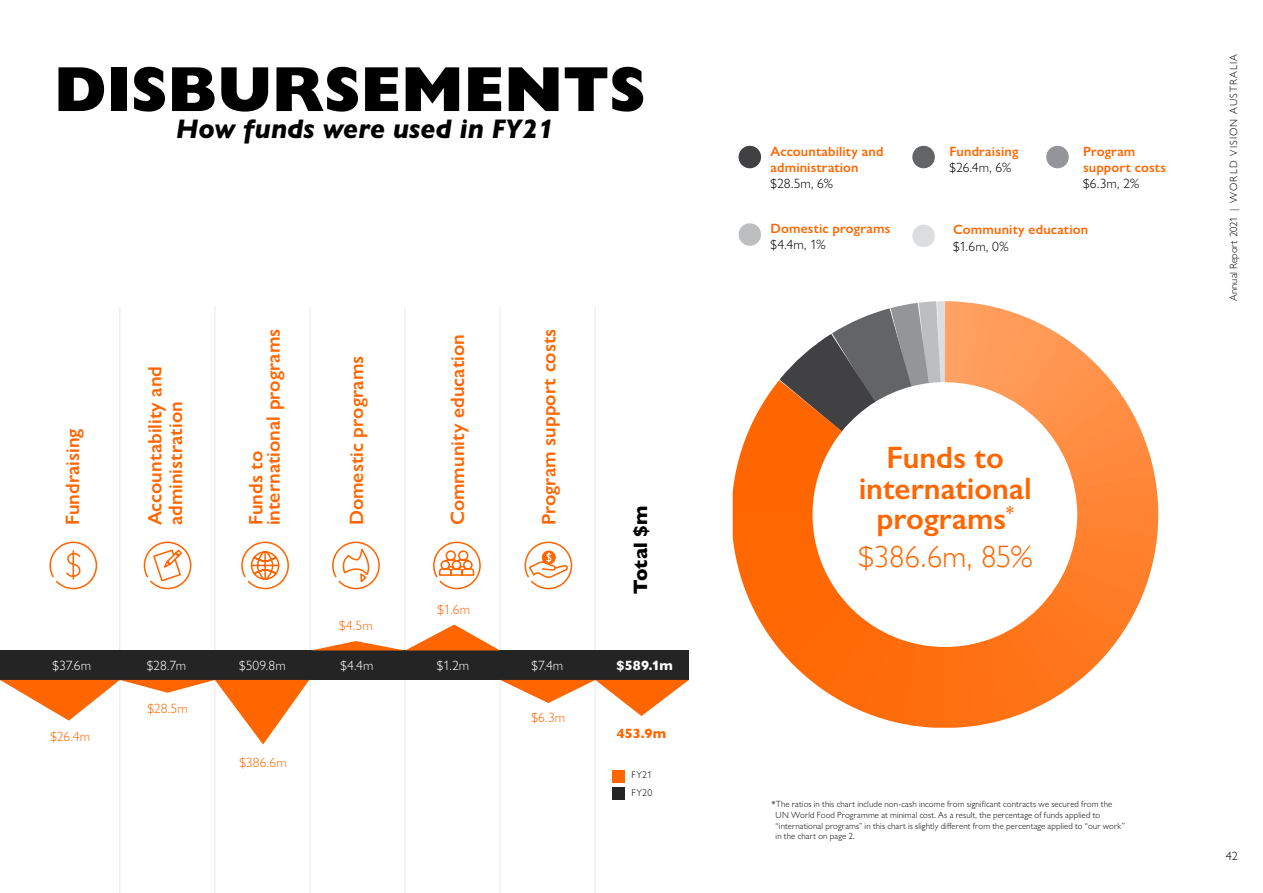
<style>
.page{position:relative;width:1263px;height:893px;background:#fff}
.page>*{position:absolute;margin:0;border:0;box-sizing:border-box;transform-origin:0 0}
.t1{font:800 64.05px "Gill Sans Nova";color:#000}
.t2{font:600 31.05px/30.6px "Gill Sans";color:#f60;text-align:center}
.t3{font:300 31.05px "Gill Sans";color:#f60}
.t4{font:italic 800 27px "Gill Sans Nova";color:#000}
.t5{font:600 19.5px/20.4px "Gill Sans Nova";color:#f60}
.t6{font:800 19.5px "Gill Sans Nova";letter-spacing:.01em;color:#000}
.t7{font:600 13.5px/16.2px "Gill Sans Nova";letter-spacing:.015em;color:#f60}
.t8{font:300 13.5px "Gill Sans Nova";letter-spacing:.005em;color:#000}
.t9{font:300 13.5px "Gill Sans Nova";letter-spacing:.01em;color:#fff}
.t10{font:300 13.5px "Gill Sans Nova";letter-spacing:.01em;color:#f60}
.t11{font:800 13.5px "Gill Sans Nova";color:#fff}
.t12{font:800 13.5px "Gill Sans Nova";color:#f60}
.t13{font:300 12px "Gill Sans Nova";color:#000}
.t14{font:300 10.5px "Gill Sans Nova";letter-spacing:.085em;color:#000}
.t15{font:300 9.75px/18px "Gill Sans Nova";letter-spacing:.025em;color:#000}
.t16{font:300 9px/10.8px "Gill Sans Nova";letter-spacing:.015em;color:#000}
</style>
<div class="page">
<hr style="left:119px;top:307px;width:2px;height:586px;background:#f1f1f2">
<hr style="left:214px;top:307px;width:2px;height:586px;background:#f1f1f2">
<hr style="left:309px;top:307px;width:2px;height:586px;background:#f1f1f2">
<hr style="left:404px;top:307px;width:2px;height:586px;background:#f1f1f2">
<hr style="left:499px;top:307px;width:2px;height:586px;background:#f1f1f2">
<hr style="left:594px;top:307px;width:2px;height:586px;background:#f1f1f2">
<svg style="left:332px;top:541px;width:48px;height:49px"></svg>
<svg style="left:433px;top:541px;width:48px;height:49px"></svg>
<svg style="left:49px;top:541px;width:49px;height:49px"></svg>
<svg style="left:524px;top:541px;width:49px;height:49px"></svg>
<div style="left:0;top:650px;width:689px;height:30px;background:#242425"></div>
<svg style="left:143px;top:541px;width:49px;height:49px"></svg>
<svg style="left:241px;top:541px;width:48px;height:49px"></svg>
<div style="left:612px;top:787px;width:12px;height:12px;background:#242425"></div>
<div style="left:612px;top:770px;width:12px;height:13px;background:#f60"></div>
<svg style="left:0;top:680px;width:309px;height:64px"></svg>
<svg style="left:313px;top:625px;width:186px;height:25px"></svg>
<svg style="left:500px;top:680px;width:189px;height:36px"></svg>
<svg style="left:733px;top:301px;width:425px;height:427px"></svg>
<div style="left:738px;top:146px;width:23px;height:22px;background:#414042;border-radius:50%"></div>
<div style="left:738px;top:223px;width:23px;height:23px;background:#bcbec0;border-radius:50%"></div>
<div style="left:912px;top:146px;width:23px;height:22px;background:#636466;border-radius:50%"></div>
<div style="left:1046px;top:146px;width:23px;height:22px;background:#939598;border-radius:50%"></div>
<div style="left:912px;top:225px;width:23px;height:22px;background:#dcddde;border-radius:50%"></div>
<h1 class="t1" style="left:54px;top:49px;width:593px">DISBURSEMENTS</h1>
<h3 class="t4" style="left:176px;top:112px;width:379px">How funds were used in FY21</h3>
<h3 class="t5" style="left:62px;top:525px;width:98px;rotate:-90deg">Fundraising</h3>
<h3 class="t5" style="left:145px;top:525px;width:161px;rotate:-90deg">Accountability and administration</h3>
<h3 class="t5" style="left:247px;top:525px;width:198px;line-height:17.4px;rotate:-90deg">Funds to<br>international programs</h3>
<h3 class="t5" style="left:346px;top:525px;width:171px;rotate:-90deg">Domestic programs</h3>
<h3 class="t10" style="left:339px;top:617px;width:35px">$4.5m</h3>
<h3 class="t5" style="left:447px;top:525px;width:193px;rotate:-90deg">Community education</h3>
<h3 class="t5" style="left:538px;top:525px;width:198px;rotate:-90deg">Program support costs</h3>
<h3 class="t10" style="left:438px;top:601px;width:34px">$1.6m</h3>
<h3 class="t6" style="left:628px;top:594px;width:90px;rotate:-90deg">Total $m</h3>
<h3 class="t9" style="left:53px;top:658px;width:40px">$37.6m</h3>
<h3 class="t9" style="left:147px;top:658px;width:41px">$28.7m</h3>
<h3 class="t9" style="left:239px;top:658px;width:48px">$509.8m</h3>
<h3 class="t9" style="left:340px;top:658px;width:35px">$4.4m</h3>
<h3 class="t9" style="left:437px;top:658px;width:34px">$1.2m</h3>
<h3 class="t9" style="left:532px;top:658px;width:33px">$7.4m</h3>
<h3 class="t11" style="left:617px;top:657px;width:58px">$589.1m</h3>
<h3 class="t10" style="left:50px;top:728px;width:41px">$26.4m</h3>
<h3 class="t10" style="left:147px;top:700px;width:42px">$28.5m</h3>
<h3 class="t10" style="left:239px;top:754px;width:49px">$386.6m</h3>
<h3 class="t10" style="left:531px;top:709px;width:35px">$6.3m</h3>
<h3 class="t12" style="left:617px;top:725px;width:51px">453.9m</h3>
<p class="t15" style="left:632px;top:765px;width:22px">FY21<br>FY20</p>
<h3 class="t7" style="left:771px;top:143px;width:114px">Accountability and administration</h3>
<h3 class="t8" style="left:771px;top:175px;width:64px">$28.5m, 6%</h3>
<h3 class="t7" style="left:771px;top:220px;width:121px">Domestic programs</h3>
<h3 class="t8" style="left:771px;top:236px;width:57px">$4.4m, 1%</h3>
<h3 class="t7" style="left:949px;top:143px;width:70px">Fundraising</h3>
<h3 class="t8" style="left:949px;top:159px;width:64px">$26.4m, 6%</h3>
<h3 class="t7" style="left:1083px;top:143px;width:84px">Program support costs</h3>
<h3 class="t8" style="left:1083px;top:175px;width:58px">$6.3m, 2%</h3>
<h3 class="t7" style="left:953px;top:222px;width:136px">Community education</h3>
<h3 class="t8" style="left:953px;top:238px;width:57px">$1.6m, 0%</h3>
<h2 class="t2" style="left:859px;top:442px;width:175px">Funds to international programs<sup>*</sup></h2>
<h2 class="t3" style="left:858px;top:532px;width:176px">$386.6m, 85%</h2>
<p class="t14" style="left:1227px;top:301px;width:248px;rotate:-90deg">Annual Report 2021 | WORLD VISION AUSTRALIA</p>
<p class="t16" style="left:776px;top:798px;width:351px;text-indent:-4px">*The ratios in this chart include non-cash income from significant contracts we secured from the UN World Food Programme at minimal cost. As a result, the percentage of funds applied to “international programs” in this chart is slightly different from the percentage applied to “our work” in the chart on page 2.</p>
<h3 class="t13" style="left:1226px;top:848px;width:13px">42</h3>
</div>
